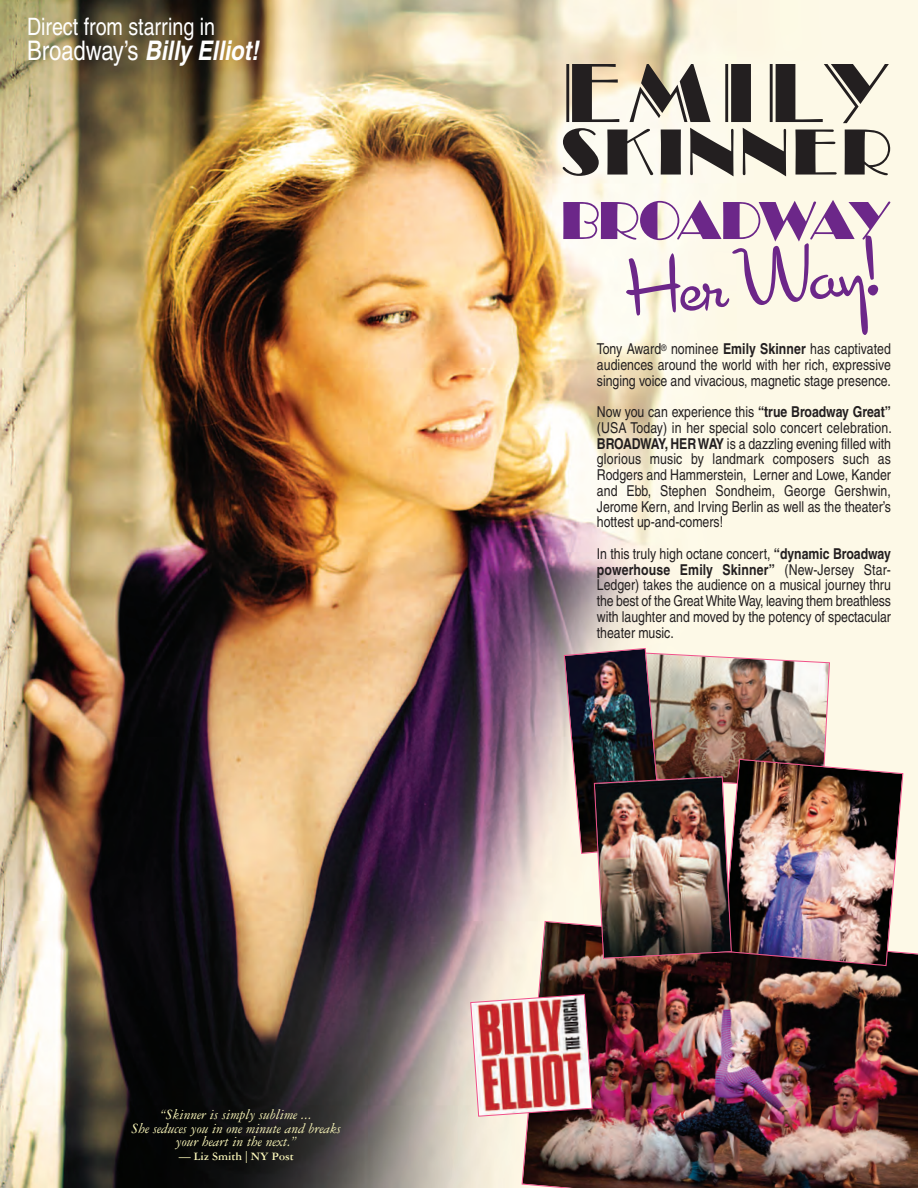
<style>
.page{position:relative;width:918px;height:1188px;background:#fff}
.page>*{position:absolute;margin:0;border:0;box-sizing:border-box;transform-origin:0 0}
.t1{font:87px "Broadway Eng D";letter-spacing:.11em;color:#231f20}
.t2{font:81px "Cocktail Script";color:#6c2789}
.t3{font:67.5px "Broadway P";letter-spacing:.085em;color:#231f20}
.t4{font:55.5px "Broadway P";letter-spacing:-.045em;color:#6c2789}
.t5{font:italic 700 condensed 27px "Helvetica LT";color:#fff}
.t6{font:condensed 24px "Helvetica LT";color:#fff}
.t7{font:condensed 15px/15.8px "Helvetica LT";color:#231f20;text-align:justify}
.t8{font:italic 15px/13.5px "Garamond Three";color:#fcf8ba;text-align:center}
.t9{font:700 12px "Garamond Three";color:#fcf8ba}
.s1{font-weight:400;font-style:normal}
.s2{font-weight:700}
</style>
<div class="page">
<img style="left:0;top:0;width:918px;height:1188px">
<img style="left:521px;top:921px;width:397px;height:267px">
<img style="left:470px;top:994px;width:123px;height:123px">
<img style="left:564px;top:648px;width:340px;height:318px">
<h3 class="t6" style="left:27px;top:19px;width:190px">Direct from starring in</h3>
<h3 class="t5" style="left:27px;top:43px;width:233px"><span class="s1">Broadway’s</span> Billy Elliot!</h3>
<p class="t8" style="left:132px;top:1109px;width:211px">“Skinner is simply sublime ...<br>She seduces you in one minute and breaks your heart in the next.”</p>
<p class="t9" style="left:179px;top:1152px;width:116px">— Liz Smith | NY Post</p>
<h1 class="t1" style="left:562px;top:41px;width:327px">EMILY</h1>
<h3 class="t3" style="left:562px;top:112px;width:331px">SKINNER</h3>
<h3 class="t4" style="left:562px;top:187px;width:330px">BROADWAY</h3>
<h2 class="t2" style="left:625px;top:256px;width:254px;rotate:-5deg">Her Way!</h2>
<p class="t7" style="left:597px;top:343px;width:296px">Tony Award<sup>®</sup> nominee <span class="s2">Emily Skinner</span> has captivated audiences around the world with her rich, expressive singing voice and vivacious, magnetic stage presence.</p>
<p class="t7" style="left:597px;top:406px;width:296px">Now you can experience this <span class="s2">“true Broadway Great” </span>(USA Today) in her special solo concert celebration.<br><span class="s2">BROADWAY, HERWAY</span> is a dazzling evening filled with glorious music by landmark composers such as Rodgers and Hammerstein, Lerner and Lowe, Kander and Ebb, Stephen Sondheim, George Gershwin, Jerome Kern, and Irving Berlin as well as the theater’s hottest up-and-comers!</p>
<p class="t7" style="left:597px;top:548px;width:296px">In this truly high octane concert, <span class="s2">“dynamic Broadway powerhouse Emily Skinner”</span> (New-Jersey Star-Ledger) takes the audience on a musical journey thru the best of the Great White Way, leaving them breathless with laughter and moved by the potency of spectacular theater music.</p>
</div>
